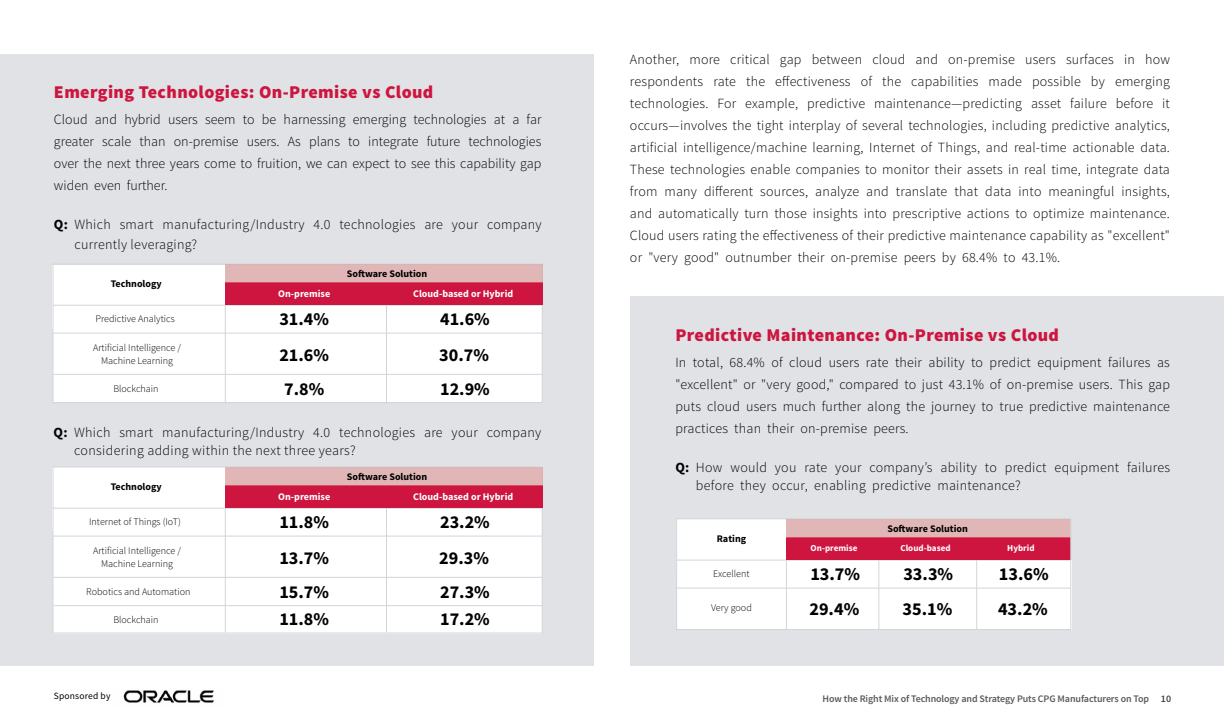
<style>
.page{position:relative;width:1224px;height:720px;background:#fff}
.page>*{position:absolute;margin:0;border:0;box-sizing:border-box;transform-origin:0 0}
.t1{font:700 18.2px "Source Sans Pro";color:#000}
.t2{font:700 18.1px/35.8px "Source Sans Pro";color:#000}
.t3{font:900 18px "Source Sans Pro";letter-spacing:.02em;color:#cd153f}
.t4{font:300 14px/22px "Source Sans Pro";letter-spacing:.02em;color:#000;text-align:justify}
.t5{font:300 10.1px/12.8px "Source Sans Pro";color:#000;text-align:center}
.t6{font:700 10.1px "Source Sans Pro";color:#000}
.t7{font:700 10.1px "Source Sans Pro";color:#fff}
.t8{font:600 10px "Source Sans Pro";letter-spacing:-.01em;color:#58595b}
.t9{font:9.5px "Source Sans Pro";letter-spacing:.02em;color:#000}
.t10{font:700 9.1px "Source Sans Pro";color:#fff}
.s1{font-weight:700}
.s2{color:#414042}
</style>
<div class="page">
<img style="left:123px;top:690px;width:92px;height:13px">
<div style="left:630px;top:297px;width:594px;height:369px;background:#e0e2e5"></div>
<div style="left:0;top:54px;width:594px;height:612px;background:#e0e2e5"></div>
<hr style="left:53px;top:402px;width:489px;height:1px;background:#d1d5d9">
<div style="left:53px;top:508px;width:489px;height:125px;background:#fff"></div>
<div style="left:53px;top:467px;width:172px;height:64px;background:#fff"></div>
<svg style="left:225px;top:509px;width:1px;height:27px"></svg>
<hr style="left:225px;top:536px;width:1px;height:97px;background:#d1d5d9">
<hr style="left:542px;top:467px;width:1px;height:166px;background:#d1d5d9">
<hr style="left:386px;top:485px;width:1px;height:148px;background:#d1d5d9">
<hr style="left:53px;top:467px;width:1px;height:166px;background:#d1d5d9">
<hr style="left:53px;top:536px;width:489px;height:1px;background:#d1d5d9">
<hr style="left:53px;top:508px;width:489px;height:1px;background:#d1d5d9">
<hr style="left:53px;top:467px;width:489px;height:1px;background:#d1d5d9">
<hr style="left:53px;top:577px;width:489px;height:1px;background:#d1d5d9">
<hr style="left:53px;top:605px;width:489px;height:1px;background:#d1d5d9">
<hr style="left:53px;top:633px;width:489px;height:1px;background:#d1d5d9">
<div style="left:225px;top:486px;width:317px;height:22px;background:#cd153f"></div>
<div style="left:225px;top:467px;width:317px;height:19px;background:#e0b7b6"></div>
<div style="left:53px;top:306px;width:489px;height:96px;background:#fff"></div>
<div style="left:53px;top:265px;width:172px;height:63px;background:#fff"></div>
<svg style="left:225px;top:306px;width:1px;height:27px"></svg>
<hr style="left:225px;top:333px;width:1px;height:42px;background:#d1d5d9">
<svg style="left:225px;top:375px;width:1px;height:27px"></svg>
<hr style="left:542px;top:264px;width:1px;height:139px;background:#d1d5d9">
<hr style="left:386px;top:282px;width:1px;height:121px;background:#d1d5d9">
<hr style="left:53px;top:264px;width:1px;height:139px;background:#d1d5d9">
<hr style="left:53px;top:333px;width:489px;height:1px;background:#d1d5d9">
<hr style="left:53px;top:305px;width:489px;height:1px;background:#d1d5d9">
<hr style="left:53px;top:264px;width:489px;height:1px;background:#d1d5d9">
<hr style="left:53px;top:374px;width:489px;height:1px;background:#d1d5d9">
<div style="left:225px;top:283px;width:317px;height:22px;background:#cd153f"></div>
<div style="left:225px;top:264px;width:317px;height:19px;background:#e0b7b6"></div>
<svg style="left:676px;top:518px;width:396px;height:112px;background:#fcfdfd"></svg>
<hr style="left:677px;top:629px;width:394px;height:1px;background:#d1d5d9">
<div style="left:786px;top:538px;width:285px;height:22px;background:#cd153f"></div>
<div style="left:786px;top:519px;width:285px;height:19px;background:#e0b7b6"></div>
<hr style="left:1070px;top:519px;width:1px;height:111px;background:#d1d5d9">
<p class="t3" style="left:54px;top:80px;width:381px">Emerging Technologies: On-Premise vs Cloud</p>
<p class="t4" style="left:54px;top:108px;width:489px">Cloud and hybrid users seem to be harnessing emerging technologies at a far greater scale than on-premise users. As plans to integrate future technologies over the next three years come to fruition, we can expect to see this capability gap widen even further.</p>
<p class="t4" style="left:75px;top:214px;width:469px;line-height:20px;text-indent:-21px"><span class="s1">Q:</span> Which smart manufacturing/Industry 4.0 technologies are your company currently leveraging?</p>
<p class="t6" style="left:111px;top:277px;width:52px">Technology</p>
<p class="t5" style="left:96px;top:313px;width:81px">Predictive Analytics</p>
<p class="t5" style="left:93px;top:341px;width:89px">Artificial Intelligence /<br>Machine Learning</p>
<p class="t5" style="left:113px;top:382px;width:47px">Blockchain</p>
<p class="t7" style="left:278px;top:287px;width:54px">On-premise</p>
<p class="t2" style="left:279px;top:302px;width:51px">31.4%<br>21.6%</p>
<p class="t2" style="left:284px;top:372px;width:42px">7.8%</p>
<p class="t6" style="left:347px;top:267px;width:82px">Software Solution</p>
<p class="t7" style="left:413px;top:287px;width:102px">Cloud-based or Hybrid</p>
<p class="t2" style="left:439px;top:302px;width:52px">41.6%<br>30.7%</p>
<p class="t2" style="left:440px;top:372px;width:51px">12.9%</p>
<p class="t4" style="left:74px;top:423px;width:469px;line-height:18px;text-indent:-21px"><span class="s1">Q:</span> Which smart manufacturing/Industry 4.0 technologies are your company considering adding within the next three years?</p>
<p class="t6" style="left:111px;top:480px;width:52px">Technology</p>
<p class="t5" style="left:89px;top:516px;width:93px">Internet of Things (IoT)</p>
<p class="t5" style="left:93px;top:544px;width:89px">Artificial Intelligence /<br>Machine Learning</p>
<p class="t5" style="left:86px;top:585px;width:106px">Robotics and Automation</p>
<p class="t5" style="left:113px;top:613px;width:47px">Blockchain</p>
<p class="t9" style="left:54px;top:690px;width:58px">Sponsored by</p>
<p class="t7" style="left:278px;top:490px;width:54px">On-premise</p>
<p class="t2" style="left:279px;top:505px;width:51px">11.8%<br>13.7%</p>
<p class="t2" style="left:279px;top:579px;width:51px;line-height:27.5px">15.7%<br>11.8%</p>
<p class="t6" style="left:347px;top:470px;width:82px">Software Solution</p>
<p class="t7" style="left:413px;top:490px;width:102px">Cloud-based or Hybrid</p>
<p class="t2" style="left:439px;top:505px;width:52px">23.2%<br>29.3%</p>
<p class="t2" style="left:440px;top:579px;width:51px;line-height:27.5px">27.3%<br>17.2%</p>
<p class="t4" style="left:630px;top:49px;width:542px">Another, more critical gap between cloud and on-premise users surfaces in how respondents rate the effectiveness of the capabilities made possible by emerging technologies. For example, predictive maintenance—predicting asset failure before it occurs—involves the tight interplay of several technologies, including predictive analytics, artificial intelligence/machine learning, Internet of Things, and real-time actionable data.<br>These technologies enable companies to monitor their assets in real time, integrate data from many different sources, analyze and translate that data into meaningful insights, and automatically turn those insights into prescriptive actions to optimize maintenance.<br>Cloud users rating the effectiveness of their predictive maintenance capability as "excellent" or "very good" outnumber their on-premise peers by 68.4% to 43.1%.</p>
<p class="t3" style="left:675px;top:323px;width:385px">Predictive Maintenance: On-Premise vs Cloud</p>
<p class="t4" style="left:675px;top:352px;width:496px">In total, 68.4% of cloud users rate their ability to predict equipment failures as "excellent" or "very good," compared to just 43.1% of on-premise users. This gap puts cloud users much further along the journey to true predictive maintenance practices than their on-premise peers.</p>
<p class="t4" style="left:696px;top:459px;width:476px;line-height:18px;text-indent:-21px"><span class="s1">Q:</span> How would you rate your company’s ability to predict equipment failures before they occur, enabling predictive maintenance?</p>
<p class="t6" style="left:717px;top:532px;width:31px">Rating</p>
<p class="t5" style="left:713px;top:568px;width:38px">Excellent</p>
<p class="t5" style="left:711px;top:601px;width:42px">Very good</p>
<p class="t6" style="left:887px;top:522px;width:82px">Software Solution</p>
<p class="t10" style="left:811px;top:542px;width:48px">On-premise</p>
<p class="t10" style="left:900px;top:542px;width:52px">Cloud-based</p>
<p class="t10" style="left:1007px;top:542px;width:29px">Hybrid</p>
<p class="t1" style="left:810px;top:563px;width:51px">13.7%</p>
<p class="t1" style="left:903px;top:563px;width:51px">33.3%</p>
<p class="t1" style="left:999px;top:563px;width:51px">13.6%</p>
<p class="t1" style="left:809px;top:597px;width:51px">29.4%</p>
<p class="t1" style="left:902px;top:597px;width:51px">35.1%</p>
<p class="t1" style="left:998px;top:597px;width:51px">43.2%</p>
<p class="t8" style="left:823px;top:693px;width:350px">How the Right Mix of Technology and Strategy Puts CPG Manufacturers on Top <span class="s2">10</span></p>
</div>
